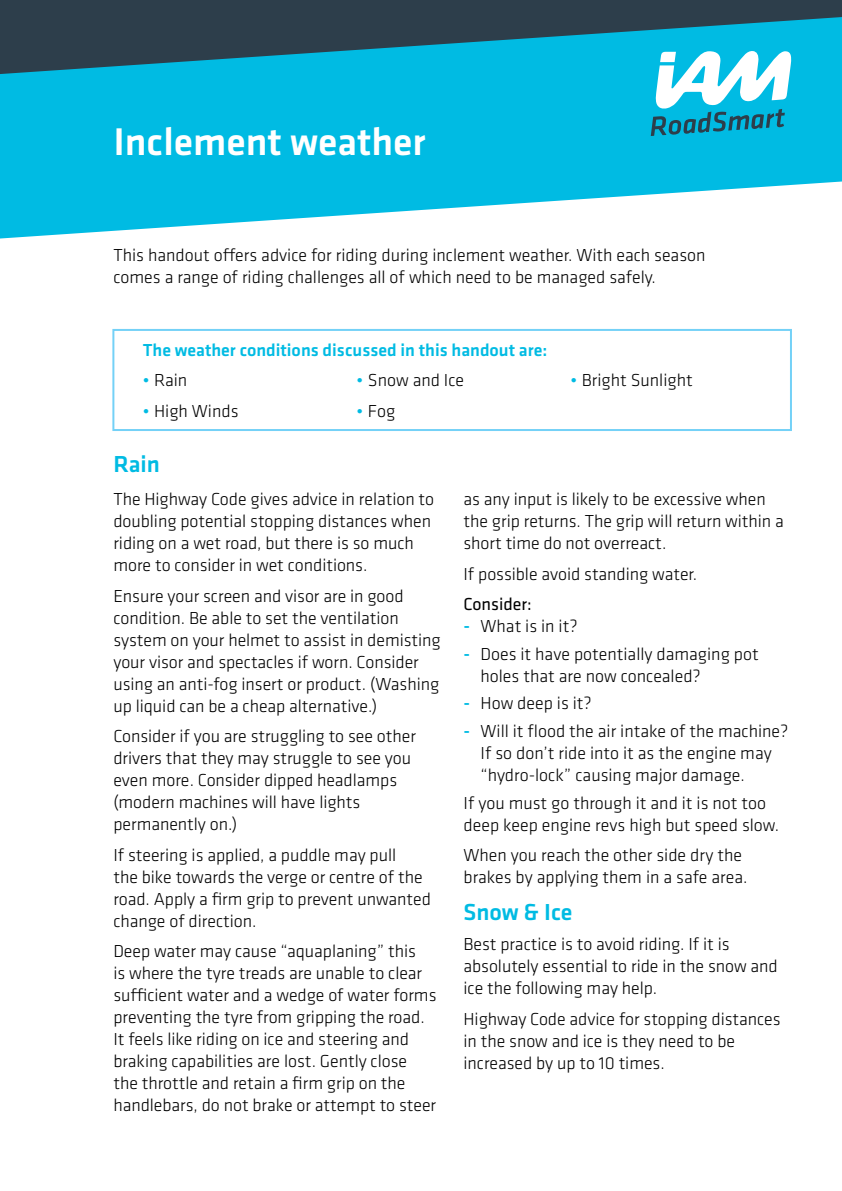
<style>
.page{position:relative;width:842px;height:1191px;background:#fff}
.page>*{position:absolute;margin:0;border:0;box-sizing:border-box;transform-origin:0 0}
.t1{font:500 40px "Klavika";color:#fff}
.t2{font:500 24px "Klavika";letter-spacing:-.005em;color:#00bbe3}
.t3{font:300 18px/22px "Klavika";letter-spacing:-.005em;color:#000}
.t4{font:500 18px "Klavika";color:#00bbe3}
.t5{font:18px "Klavika";color:#000}
.s1{font-weight:400;color:#00bbe3}
.s2{font-weight:500;color:#00bbe3}
</style>
<div class="page">
<svg style="left:0;top:74px;width:842px;height:164px;fill:#00bbe3"></svg>
<svg style="left:0;top:0;width:842px;height:74px;background:#1d6980"></svg>
<svg style="left:651px;top:51px;width:140px;height:85px"></svg>
<svg style="left:112px;top:329px;width:680px;height:102px"></svg>
<h1 class="t1" style="left:113px;top:114px;width:314px">Inclement weather</h1>
<p class="t3" style="left:113px;top:243px;width:594px">This handout offers advice for riding during inclement weather. With each season comes a range of riding challenges all of which need to be managed safely.</p>
<p class="t4" style="left:143px;top:338px;width:406px">The weather conditions discussed in this handout are:</p>
<p class="t3" style="left:143px;top:369px;width:46px"><span class="s1">•</span> Rain</p>
<p class="t3" style="left:143px;top:400px;width:97px"><span class="s1">•</span> High Winds</p>
<p class="t3" style="left:357px;top:369px;width:109px"><span class="s1">•</span> Snow and Ice</p>
<p class="t3" style="left:357px;top:400px;width:40px"><span class="s1">•</span> Fog</p>
<p class="t3" style="left:570px;top:369px;width:124px"><span class="s1">•</span> Bright Sunlight</p>
<h2 class="t2" style="left:113px;top:447px;width:48px">Rain</h2>
<p class="t3" style="left:113px;top:488px;width:322px">The Highway Code gives advice in relation to doubling potential stopping distances when riding on a wet road, but there is so much more to consider in wet conditions.</p>
<p class="t3" style="left:113px;top:584px;width:329px">Ensure your screen and visor are in good condition. Be able to set the ventilation system on your helmet to assist in demisting your visor and spectacles if worn. Consider using an anti-fog insert or product. (Washing up liquid can be a cheap alternative.)</p>
<p class="t3" style="left:113px;top:725px;width:304px">Consider if you are struggling to see other drivers that they may struggle to see you even more. Consider dipped headlamps (modern machines will have lights permanently on.)</p>
<p class="t3" style="left:113px;top:843px;width:319px">If steering is applied, a puddle may pull<br>the bike towards the verge or centre of the road. Apply a firm grip to prevent unwanted change of direction.</p>
<p class="t3" style="left:113px;top:940px;width:325px">Deep water may cause “aquaplaning” this<br>is where the tyre treads are unable to clear sufficient water and a wedge of water forms preventing the tyre from gripping the road.<br>It feels like riding on ice and steering and braking capabilities are lost. Gently close<br>the throttle and retain a firm grip on the handlebars, do not brake or attempt to steer</p>
<p class="t3" style="left:463px;top:488px;width:322px">as any input is likely to be excessive when the grip returns. The grip will return within a short time do not overreact.</p>
<p class="t3" style="left:463px;top:562px;width:235px">If possible avoid standing water.</p>
<p class="t5" style="left:463px;top:592px;width:70px">Consider:</p>
<p class="t3" style="left:463px;top:615px;width:116px"><span class="s2">-</span> What is in it?</p>
<p class="t3" style="left:480px;top:642px;width:280px;text-indent:-17px"><span class="s2">-</span> Does it have potentially damaging pot holes that are now concealed?</p>
<p class="t3" style="left:463px;top:692px;width:130px"><span class="s2">-</span> How deep is it?</p>
<p class="t3" style="left:480px;top:720px;width:309px;text-indent:-17px"><span class="s2">-</span> Will it flood the air intake of the machine?<br>If so don’t ride into it as the engine may “hydro-lock” causing major damage.</p>
<p class="t3" style="left:463px;top:791px;width:317px">If you must go through it and it is not too deep keep engine revs high but speed slow.</p>
<p class="t3" style="left:463px;top:844px;width:285px">When you reach the other side dry the brakes by applying them in a safe area.</p>
<h2 class="t2" style="left:463px;top:895px;width:110px">Snow &amp; Ice</h2>
<p class="t3" style="left:463px;top:933px;width:316px">Best practice is to avoid riding. If it is absolutely essential to ride in the snow and ice the following may help.</p>
<p class="t3" style="left:463px;top:1007px;width:319px">Highway Code advice for stopping distances in the snow and ice is they need to be increased by up to 10 times.</p>
</div>
